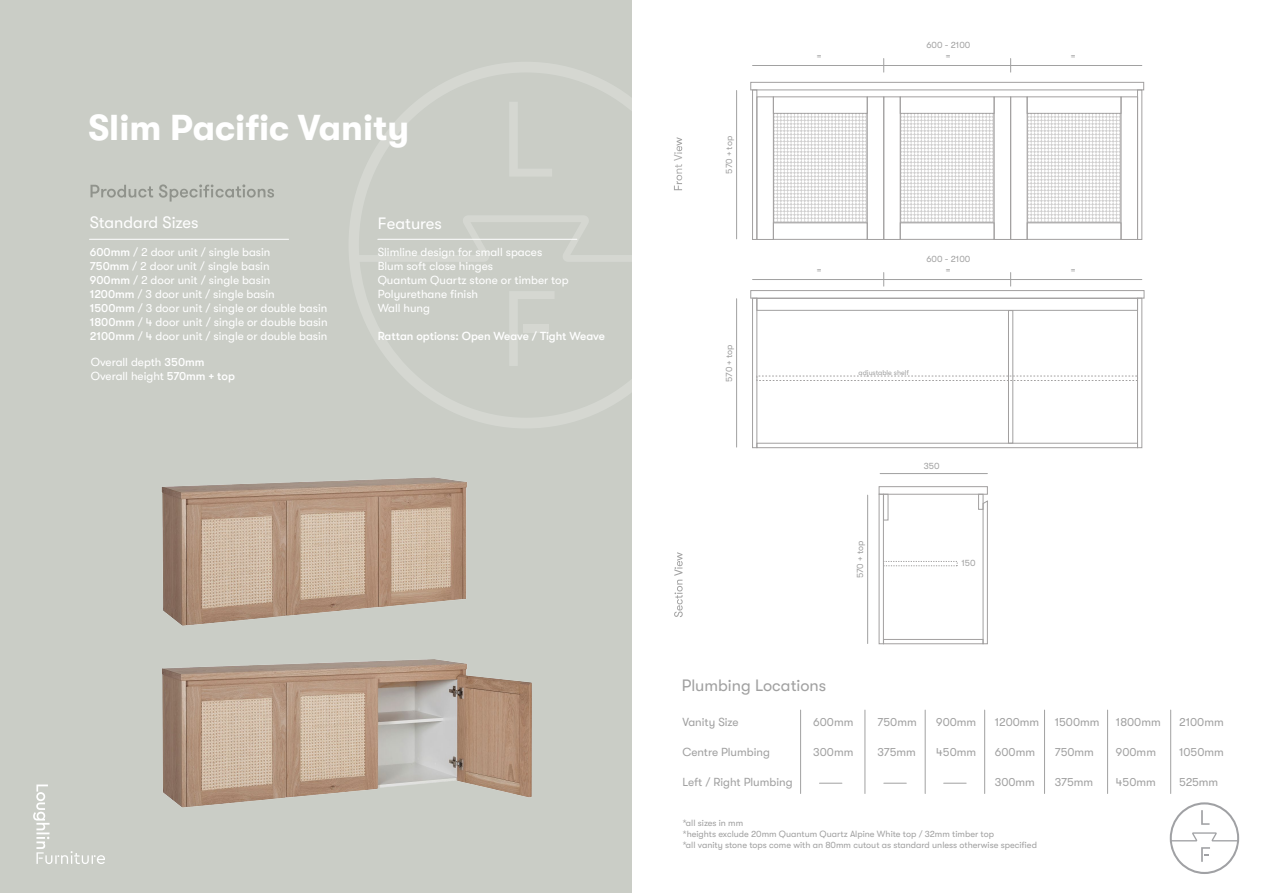
<style>
.page{position:relative;width:1263px;height:893px;background:#fff}
.page>*{position:absolute;margin:0;border:0;box-sizing:border-box;transform-origin:0 0}
.t1{font:700 36px "GT Walsheim Pro";color:#fff}
.t2{font:16.5px "GT Walsheim Pro";color:#fff}
.t3{font:16.5px "GT Walsheim Pro";color:#a1a1a1}
.t4{font:11.7px/14px "GT Walsheim Pro";color:#fff}
.t5{font:11.7px "GT Walsheim Pro";color:#a1a1a1}
.t6{font:500 11.7px "GT Walsheim Pro";color:#fff}
.t7{font:9px/10.8px "GT Walsheim Pro";color:#a1a1a1}
.t8{font:7.05px "GT Walsheim Pro";color:#a1a1a1}
.s1{font-weight:500}
</style>
<div class="page">
<svg style="left:1170px;top:802px;width:69px;height:72px"></svg>
<hr style="left:736px;top:90px;width:1px;height:149px;background:#a1a1a1">
<hr style="left:736px;top:299px;width:1px;height:148px;background:#a1a1a1">
<hr style="left:867px;top:495px;width:1px;height:148px;background:#a1a1a1">
<hr style="left:880px;top:473px;width:107px;height:1px;background:#a1a1a1">
<svg style="left:674px;top:552px;width:9px;height:65px"></svg>
<div style="left:0;top:0;width:632px;height:893px;background:#cacdc6"></div>
<svg style="left:33px;top:784px;width:72px;height:80px"></svg>
<svg style="left:349px;top:62px;width:334px;height:365px"></svg>
<svg style="left:509px;top:102px;width:43px;height:75px"></svg>
<svg style="left:509px;top:291px;width:46px;height:75px"></svg>
<svg style="left:90px;top:184px;width:184px;height:18px"></svg>
<hr style="left:865px;top:710px;width:1px;height:83px;background:#a1a1a1">
<hr style="left:925px;top:710px;width:1px;height:83px;background:#a1a1a1">
<hr style="left:984px;top:710px;width:1px;height:83px;background:#a1a1a1">
<hr style="left:1044px;top:710px;width:1px;height:83px;background:#a1a1a1">
<hr style="left:1107px;top:710px;width:1px;height:83px;background:#a1a1a1">
<hr style="left:1170px;top:710px;width:1px;height:83px;background:#a1a1a1">
<hr style="left:89px;top:239px;width:200px;height:1px;background:#fff">
<hr style="left:378px;top:239px;width:199px;height:1px;background:#fff">
<div style="left:757px;top:97px;width:16px;height:143px;border:1px solid #a2a0a0"></div>
<div style="left:773px;top:223px;width:94px;height:17px;border:1px solid #a2a0a0"></div>
<div style="left:867px;top:97px;width:17px;height:143px;border:1px solid #a2a0a0"></div>
<div style="left:883px;top:97px;width:17px;height:143px;border:1px solid #a2a0a0"></div>
<div style="left:900px;top:223px;width:94px;height:17px;border:1px solid #a2a0a0"></div>
<div style="left:994px;top:97px;width:17px;height:143px;border:1px solid #a2a0a0"></div>
<div style="left:1010px;top:97px;width:17px;height:143px;border:1px solid #a2a0a0"></div>
<div style="left:1027px;top:223px;width:94px;height:17px;border:1px solid #a2a0a0"></div>
<div style="left:1121px;top:97px;width:17px;height:143px;border:1px solid #a2a0a0"></div>
<div style="left:752px;top:90px;width:5px;height:150px;border:1px solid #a2a0a0"></div>
<div style="left:1137px;top:90px;width:5px;height:150px;border:1px solid #a2a0a0"></div>
<div style="left:750px;top:82px;width:394px;height:8px;border:1px solid #a2a0a0"></div>
<div style="left:752px;top:298px;width:5px;height:150px;border:1px solid #a2a0a0"></div>
<div style="left:1008px;top:310px;width:5px;height:133px;border:1px solid #a2a0a0"></div>
<div style="left:1137px;top:298px;width:5px;height:150px;border:1px solid #a2a0a0"></div>
<div style="left:750px;top:290px;width:394px;height:8px;border:1px solid #a2a0a0"></div>
<div style="left:879px;top:494px;width:4px;height:150px;border:1px solid #a2a0a0"></div>
<svg style="left:983px;top:500px;width:5px;height:144px"></svg>
<div style="left:883px;top:639px;width:100px;height:5px;border:1px solid #a2a0a0"></div>
<div style="left:883px;top:561px;width:74px;height:5px;border:1px dashed #a2a0a0"></div>
<div style="left:879px;top:486px;width:108px;height:8px;border:1px solid #a2a0a0"></div>
<div style="left:757px;top:298px;width:381px;height:13px;border:1px solid #a2a0a0"></div>
<div style="left:757px;top:443px;width:381px;height:5px;border:1px solid #a2a0a0"></div>
<div style="left:757px;top:376px;width:381px;height:5px;border:1px dashed #a2a0a0"></div>
<hr style="left:752px;top:65px;width:390px;height:1px;background:#a1a1a1">
<svg style="left:1010px;top:59px;width:1px;height:13px"></svg>
<svg style="left:883px;top:59px;width:1px;height:13px"></svg>
<hr style="left:752px;top:279px;width:390px;height:1px;background:#a1a1a1">
<svg style="left:1010px;top:273px;width:1px;height:13px"></svg>
<svg style="left:883px;top:273px;width:1px;height:13px"></svg>
<svg style="left:884px;top:783px;width:22px;height:1px"></svg>
<hr style="left:800px;top:710px;width:1px;height:83px;background:#a1a1a1">
<svg style="left:819px;top:783px;width:23px;height:1px"></svg>
<svg style="left:944px;top:783px;width:22px;height:1px"></svg>
<div style="left:978px;top:494px;width:5px;height:15px;border:1px solid #a2a0a0"></div>
<div style="left:883px;top:494px;width:5px;height:26px;border:1px solid #a2a0a0"></div>
<svg style="left:773px;top:113px;width:94px;height:109px"></svg>
<svg style="left:774px;top:114px;width:92px;height:107px"></svg>
<svg style="left:900px;top:113px;width:94px;height:109px"></svg>
<svg style="left:901px;top:114px;width:92px;height:107px"></svg>
<svg style="left:1027px;top:113px;width:94px;height:109px"></svg>
<svg style="left:1028px;top:114px;width:92px;height:107px"></svg>
<img style="left:162px;top:714px;width:370px;height:94px">
<img style="left:161px;top:366px;width:384px;height:348px">
<h1 class="t1" style="left:88px;top:107px;width:322px">Slim Pacific Vanity</h1>
<h2 class="t2" style="left:90px;top:213px;width:110px">Standard Sizes</h2>
<h2 class="t2" style="left:378px;top:214px;width:65px">Features</h2>
<p class="t4" style="left:90px;top:245px;width:239px"><span class="s1">600mm</span> / 2 door unit / single basin<br><span class="s1">750mm</span> / 2 door unit / single basin<br><span class="s1">900mm</span> / 2 door unit / single basin<br><span class="s1">1200mm</span> / 3 door unit / single basin<br><span class="s1">1500mm</span> / 3 door unit / single or double basin <span class="s1">1800mm</span> / 4 door unit / single or double basin <span class="s1">2100mm</span> / 4 door unit / single or double basin</p>
<p class="t4" style="left:378px;top:245px;width:192px">Slimline design for small spaces<br>Blum soft close hinges<br>Quantum Quartz stone or timber top<br>Polyurethane finish<br>Wall hung</p>
<p class="t6" style="left:378px;top:329px;width:229px">Rattan options: Open Weave / Tight Weave</p>
<p class="t4" style="left:91px;top:355px;width:145px">Overall depth <span class="s1">350mm<br></span>Overall height <span class="s1">570mm + top</span></p>
<p class="t7" style="left:723px;top:174px;width:39px;rotate:-90deg">570 + top</p>
<p class="t7" style="left:723px;top:382px;width:39px;rotate:-90deg">570 + top</p>
<p class="t7" style="left:926px;top:39px;width:45px">600 - 2100</p>
<p class="t7" style="left:817px;top:50px;width:6px">=</p>
<p class="t7" style="left:946px;top:50px;width:6px">=</p>
<p class="t7" style="left:1071px;top:50px;width:6px">=</p>
<p class="t7" style="left:926px;top:253px;width:45px">600 - 2100</p>
<p class="t7" style="left:817px;top:264px;width:6px">=</p>
<p class="t7" style="left:946px;top:264px;width:6px">=</p>
<p class="t7" style="left:1071px;top:264px;width:6px">=</p>
<p class="t8" style="left:858px;top:368px;width:52px">adjustable shelf</p>
<p class="t7" style="left:855px;top:578px;width:39px;rotate:-90deg">570 + top</p>
<p class="t7" style="left:924px;top:460px;width:17px">350</p>
<p class="t7" style="left:961px;top:558px;width:16px">150</p>
<h2 class="t3" style="left:682px;top:676px;width:146px">Plumbing Locations</h2>
<p class="t5" style="left:682px;top:715px;width:58px">Vanity Size</p>
<p class="t5" style="left:682px;top:745px;width:89px">Centre Plumbing</p>
<p class="t5" style="left:682px;top:775px;width:112px">Left / Right Plumbing</p>
<p class="t5" style="left:813px;top:715px;width:42px">600mm</p>
<p class="t5" style="left:813px;top:745px;width:42px">300mm</p>
<p class="t5" style="left:877px;top:715px;width:41px">750mm</p>
<p class="t5" style="left:877px;top:745px;width:40px">375mm</p>
<p class="t5" style="left:936px;top:715px;width:42px">900mm</p>
<p class="t5" style="left:936px;top:745px;width:41px">450mm</p>
<p class="t5" style="left:995px;top:715px;width:46px">1200mm</p>
<p class="t5" style="left:995px;top:745px;width:42px">600mm</p>
<p class="t5" style="left:995px;top:775px;width:42px">300mm</p>
<p class="t5" style="left:1055px;top:715px;width:46px">1500mm</p>
<p class="t5" style="left:1055px;top:745px;width:41px">750mm</p>
<p class="t5" style="left:1055px;top:775px;width:40px">375mm</p>
<p class="t5" style="left:1116px;top:715px;width:46px">1800mm</p>
<p class="t5" style="left:1116px;top:745px;width:42px">900mm</p>
<p class="t5" style="left:1116px;top:775px;width:41px">450mm</p>
<p class="t5" style="left:1179px;top:715px;width:46px">2100mm</p>
<p class="t5" style="left:1179px;top:745px;width:46px">1050mm</p>
<p class="t5" style="left:1179px;top:775px;width:41px">525mm</p>
<p class="t7" style="left:683px;top:818px;width:356px">*all sizes in mm<br>*heights exclude 20mm Quantum Quartz Alpine White top / 32mm timber top<br>*all vanity stone tops come with an 80mm cutout as standard unless otherwise specified</p>
</div>
